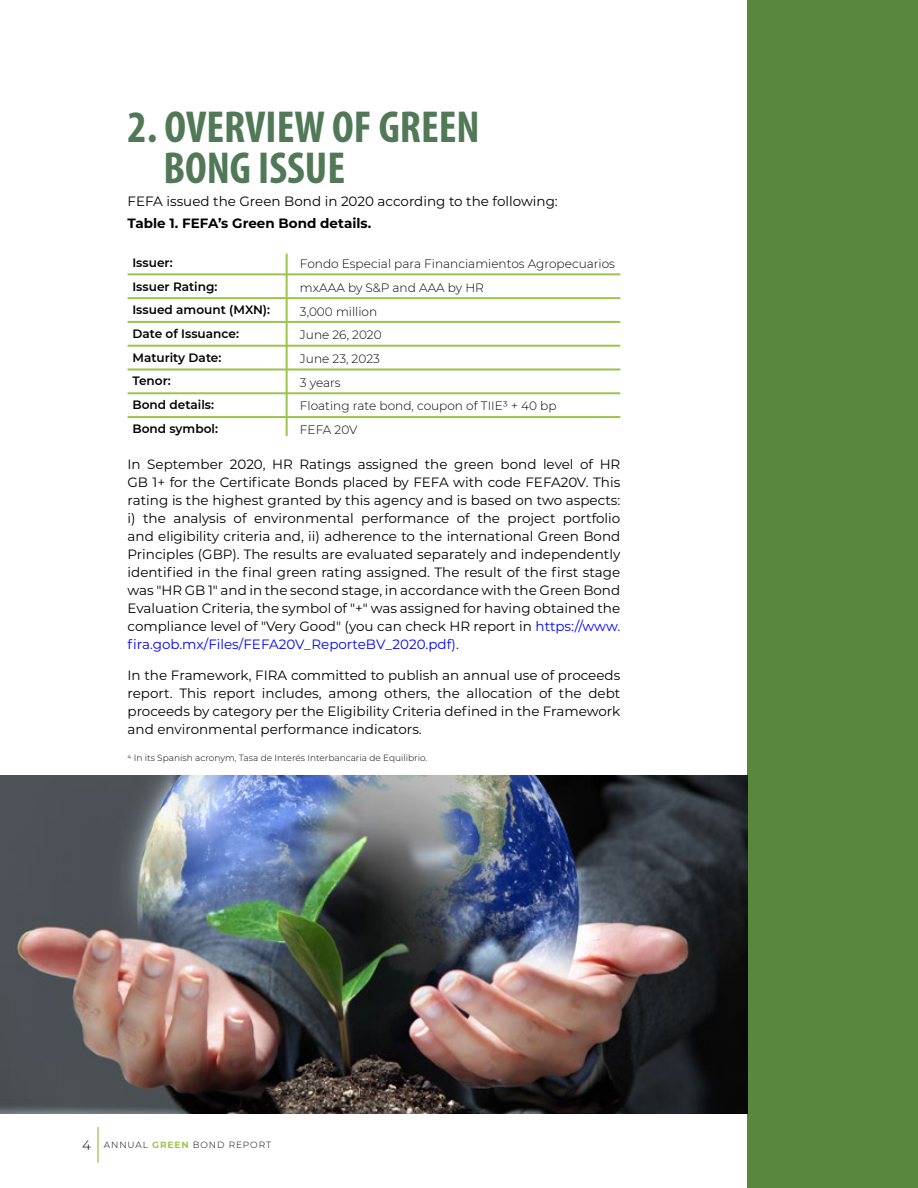
<style>
.page{position:relative;width:918px;height:1188px;background:#fff}
.page>*{position:absolute;margin:0;border:0;box-sizing:border-box;transform-origin:0 0}
.TEXTO{font:700 condensed 45px "Myriad Pro";color:#517957}
.TEXTO-2{font:13.5px/18px "Montserrat";color:#000;text-align:justify}
.TEXTO-3{font:700 13.5px "Montserrat";color:#000}
.t1{font:300 12.15px/23.5px "Montserrat";color:#000}
.t2{font:600 12.15px/23.5px "Montserrat";color:#000}
.TEXTO-4{font:300 9px "Montserrat";color:#000}
.TEXTO-5{font:300 9px "Montserrat";letter-spacing:.1em;color:#000}
.s1{color:#00f}
.s2{font-size:13.5px}
.s3{font-weight:700;color:#9ec44d}
</style>
<div class="page">
<hr style="left:97px;top:1127px;width:2px;height:36px;background:#9ec44d">
<div style="left:748px;top:0;width:170px;height:1188px;background:#5a873e"></div>
<hr style="left:128px;top:273px;width:492px;height:2px;background:#9ec44d">
<hr style="left:128px;top:297px;width:492px;height:2px;background:#9ec44d">
<hr style="left:128px;top:321px;width:492px;height:2px;background:#9ec44d">
<hr style="left:128px;top:345px;width:492px;height:2px;background:#9ec44d">
<hr style="left:128px;top:368px;width:492px;height:3px;background:#9ec44d">
<hr style="left:128px;top:392px;width:492px;height:2px;background:#9ec44d">
<hr style="left:128px;top:416px;width:492px;height:2px;background:#9ec44d">
<hr style="left:286px;top:254px;width:2px;height:181px;background:#9ec44d">
<img style="left:1px;top:775px;width:747px;height:339px">
<p class="TEXTO" style="left:128px;top:99px;width:354px">2. OVERVIEW OF GREEN</p>
<p class="TEXTO" style="left:163px;top:140px;width:183px">BONG ISSUE</p>
<p class="TEXTO-2" style="left:128px;top:192px;width:432px">FEFA issued the Green Bond in 2020 according to the following:</p>
<p class="TEXTO-3" style="left:128px;top:213px;width:245px">Table 1. FEFA’s Green Bond details.</p>
<p class="t2" style="left:132px;top:251px;width:139px">Issuer:<br>Issuer Rating:<br>Issued amount (MXN):<br>Date of Issuance:<br>Maturity Date:<br>Tenor:<br>Bond details:<br>Bond symbol:</p>
<p class="t1" style="left:300px;top:252px;width:317px">Fondo Especial para Financiamientos Agropecuarios mxAAA by S&amp;P and AAA by HR<br>3,000 million<br>June 26, 2020<br>June 23, 2023<br>3 years<br>Floating rate bond, coupon of TIIE3 + 40 bp<br>FEFA 20V</p>
<p class="TEXTO-2" style="left:128px;top:455px;width:494px">In September 2020, HR Ratings assigned the green bond level of HR GB 1+ for the Certificate Bonds placed by FEFA with code FEFA20V. This rating is the highest granted by this agency and is based on two aspects: i) the analysis of environmental performance of the project portfolio and eligibility criteria and, ii) adherence to the international Green Bond Principles (GBP). The results are evaluated separately and independently identified in the final green rating assigned. The result of the first stage was "HR GB 1" and in the second stage, in accordance with the Green Bond Evaluation Criteria, the symbol of "+" was assigned for having obtained the compliance level of "Very Good" (you can check HR report in <span class="s1">https://www. fira.gob.mx/Files/FEFA20V_ReporteBV_2020.pdf).</span></p>
<p class="TEXTO-2" style="left:128px;top:666px;width:494px">In the Framework, FIRA committed to publish an annual use of proceeds report. This report includes, among others, the allocation of the debt proceeds by category per the Eligibility Criteria defined in the Framework and environmental performance indicators.</p>
<p class="TEXTO-4" style="left:128px;top:752px;width:301px">4 In its Spanish acronym, Tasa de Interés Interbancaria de Equilibrio.</p>
<p class="TEXTO-5" style="left:82px;top:1139px;width:190px"><span class="s2">4</span> ANNUAL <span class="s3">GREEN</span> BOND REPORT</p>
</div>
